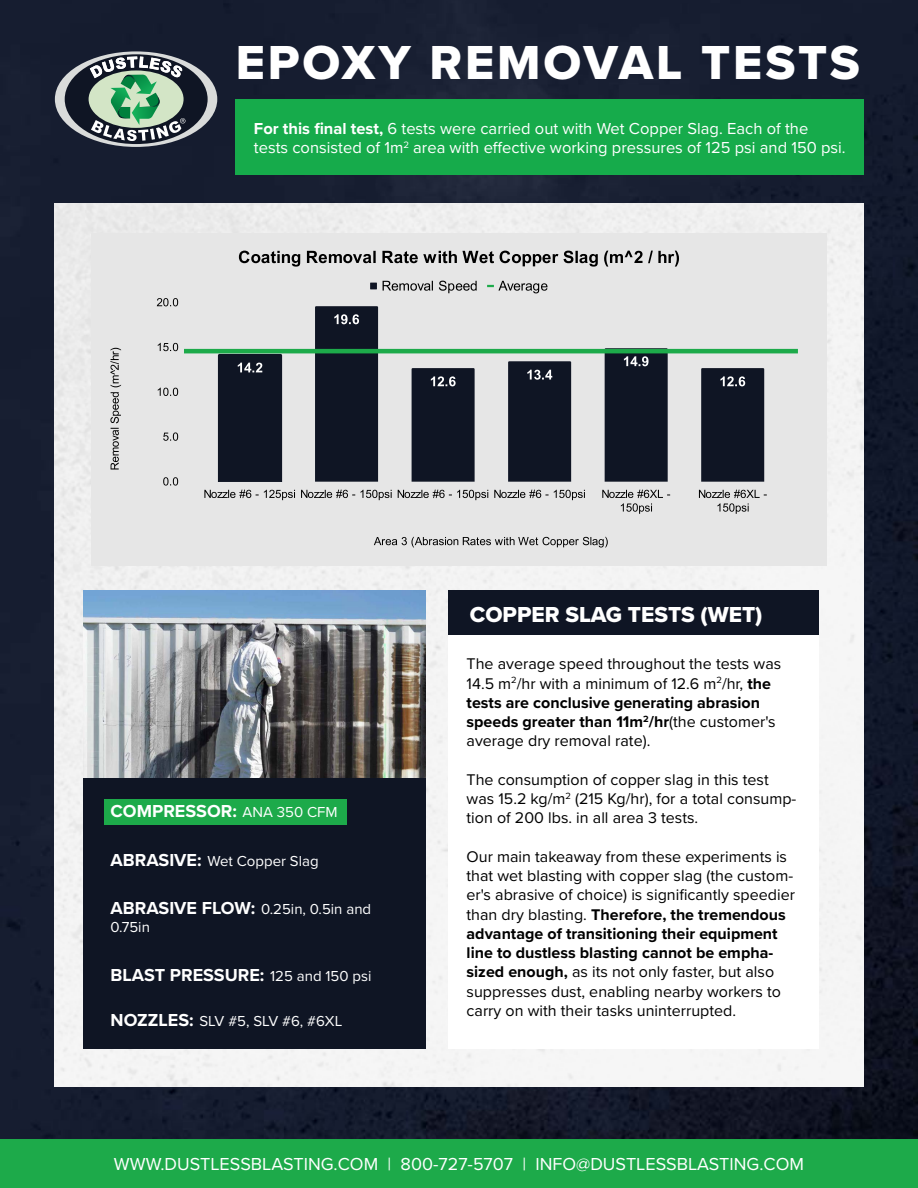
<style>
.page{position:relative;width:918px;height:1188px;background:#fff}
.page>*{position:absolute;margin:0;border:0;box-sizing:border-box;transform-origin:0 0}
.t1{font:49.5px "Proxima Nova Extrabld";letter-spacing:.06em;color:#fff}
.t2{font:22.5px "Proxima Nova Extrabld";color:#fff}
.t3{font:18px "Proxima Nova";color:#fff}
.t4{font:700 18px "Proxima Nova";color:#fff}
.t5{font:16.5px/19.8px "Proxima Nova";color:#fff}
.t6{font:16.05px/19.2px "Proxima Nova";color:#000}
.t7{font:15px/18px "Proxima Nova";color:#fff}
.s1{font-weight:700}
.s2{font-weight:400;font-size:15px}
.s3{font-weight:700;font-size:18px}
</style>
<div class="page">
<img style="left:0;top:0;width:918px;height:1139px">
<div style="left:0;top:1139px;width:918px;height:49px;background:#1daa4a"></div>
<div style="left:55px;top:51px;width:162px;height:96px;background:#d9dbda;border-radius:50%"></div>
<div style="left:65px;top:54px;width:143px;height:90px;background:#0f1524;border-radius:50%"></div>
<svg style="left:90px;top:56px;width:95px;height:85px"></svg>
<img style="left:54px;top:203px;width:810px;height:883px">
<div style="left:84px;top:591px;width:342px;height:457px;background:#0f1524"></div>
<div style="left:104px;top:799px;width:243px;height:26px;background:#1daa4a"></div>
<img style="left:84px;top:591px;width:342px;height:187px">
<div style="left:91px;top:233px;width:736px;height:332px;background:#e6e6e6"></div>
<hr style="left:184px;top:349px;width:614px;height:4px;background:#1daa4a">
<div style="left:217px;top:353px;width:66px;height:128px;background:#0f1524"></div>
<div style="left:315px;top:306px;width:63px;height:175px;background:#0f1524"></div>
<div style="left:412px;top:368px;width:63px;height:113px;background:#0f1524"></div>
<div style="left:508px;top:361px;width:63px;height:120px;background:#0f1524"></div>
<svg style="left:605px;top:348px;width:63px;height:133px;background:#131e29"></svg>
<div style="left:701px;top:368px;width:63px;height:113px;background:#0f1524"></div>
<svg style="left:374px;top:537px;width:234px;height:10px"></svg>
<svg style="left:110px;top:348px;width:11px;height:122px"></svg>
<svg style="left:163px;top:477px;width:15px;height:9px"></svg>
<svg style="left:163px;top:432px;width:15px;height:9px"></svg>
<svg style="left:158px;top:388px;width:20px;height:8px"></svg>
<svg style="left:158px;top:343px;width:20px;height:8px"></svg>
<svg style="left:157px;top:298px;width:21px;height:8px"></svg>
<svg style="left:204px;top:490px;width:91px;height:10px"></svg>
<svg style="left:301px;top:490px;width:91px;height:10px"></svg>
<svg style="left:398px;top:490px;width:90px;height:10px"></svg>
<svg style="left:494px;top:490px;width:91px;height:10px"></svg>
<svg style="left:602px;top:490px;width:68px;height:24px"></svg>
<svg style="left:699px;top:490px;width:68px;height:24px"></svg>
<div style="left:370px;top:283px;width:7px;height:6px;background:#0f1524"></div>
<svg style="left:383px;top:281px;width:94px;height:12px"></svg>
<svg style="left:487px;top:281px;width:61px;height:12px"></svg>
<svg style="left:239px;top:251px;width:440px;height:16px"></svg>
<div style="left:236px;top:99px;width:628px;height:76px;background:#16ab4b"></div>
<div style="left:448px;top:591px;width:371px;height:457px;background:#fff"></div>
<div style="left:448px;top:591px;width:371px;height:44px;background:#0f1524"></div>
<h1 class="t1" style="left:236px;top:25px;width:626px">EPOXY REMOVAL TESTS</h1>
<p class="t5" style="left:254px;top:117px;width:593px"><span class="s1">For this final test,</span> 6 tests were carried out with Wet Copper Slag. Each of the tests consisted of 1m<sup>2</sup> area with effective working pressures of 125 psi and 150 psi.</p>
<p class="t4" style="left:111px;top:798px;width:229px">COMPRESSOR: <span class="s2">ANA 350 CFM</span></p>
<p class="t7" style="left:111px;top:851px;width:210px"><span class="s3">ABRASIVE:</span> Wet Copper Slag</p>
<p class="t7" style="left:111px;top:900px;width:262px"><span class="s3">ABRASIVE FLOW:</span> 0.25in, 0.5in and<br>0.75in</p>
<p class="t4" style="left:111px;top:961px;width:262px">BLAST PRESSURE: <span class="s2">125 and 150 psi</span></p>
<p class="t7" style="left:111px;top:1011px;width:233px"><span class="s3">NOZZLES:</span> SLV #5, SLV #6, #6XL</p>
<h2 class="t2" style="left:470px;top:598px;width:294px">COPPER SLAG TESTS (WET)</h2>
<p class="t6" style="left:467px;top:654px;width:316px">The average speed throughout the tests was 14.5 m<sup>2</sup>/hr with a minimum of 12.6 m<sup>2</sup>/hr, <span class="s1">the tests are conclusive generating abrasion speeds greater than 11m</span><sup>2</sup><span class="s1">/hr</span>(the customer's average dry removal rate).</p>
<p class="t6" style="left:467px;top:769px;width:331px">The consumption of copper slag in this test was 15.2 kg/m<sup>2</sup> (215 Kg/hr), for a total consump&shy;tion of 200 lbs. in all area 3 tests.</p>
<p class="t6" style="left:467px;top:846px;width:330px">Our main takeaway from these experiments is that wet blasting with copper slag (the custom&shy;er's abrasive of choice) is significantly speedier than dry blasting. <span class="s1">Therefore, the tremendous advantage of transitioning their equipment line to dustless blasting cannot be empha&shy;sized enough,</span> as its not only faster, but also suppresses dust, enabling nearby workers to carry on with their tasks uninterrupted.</p>
<p class="t3" style="left:114px;top:1151px;width:692px">WWW.DUSTLESSBLASTING.COM | 800-727-5707 | INFO@DUSTLESSBLASTING.COM</p>
</div>
